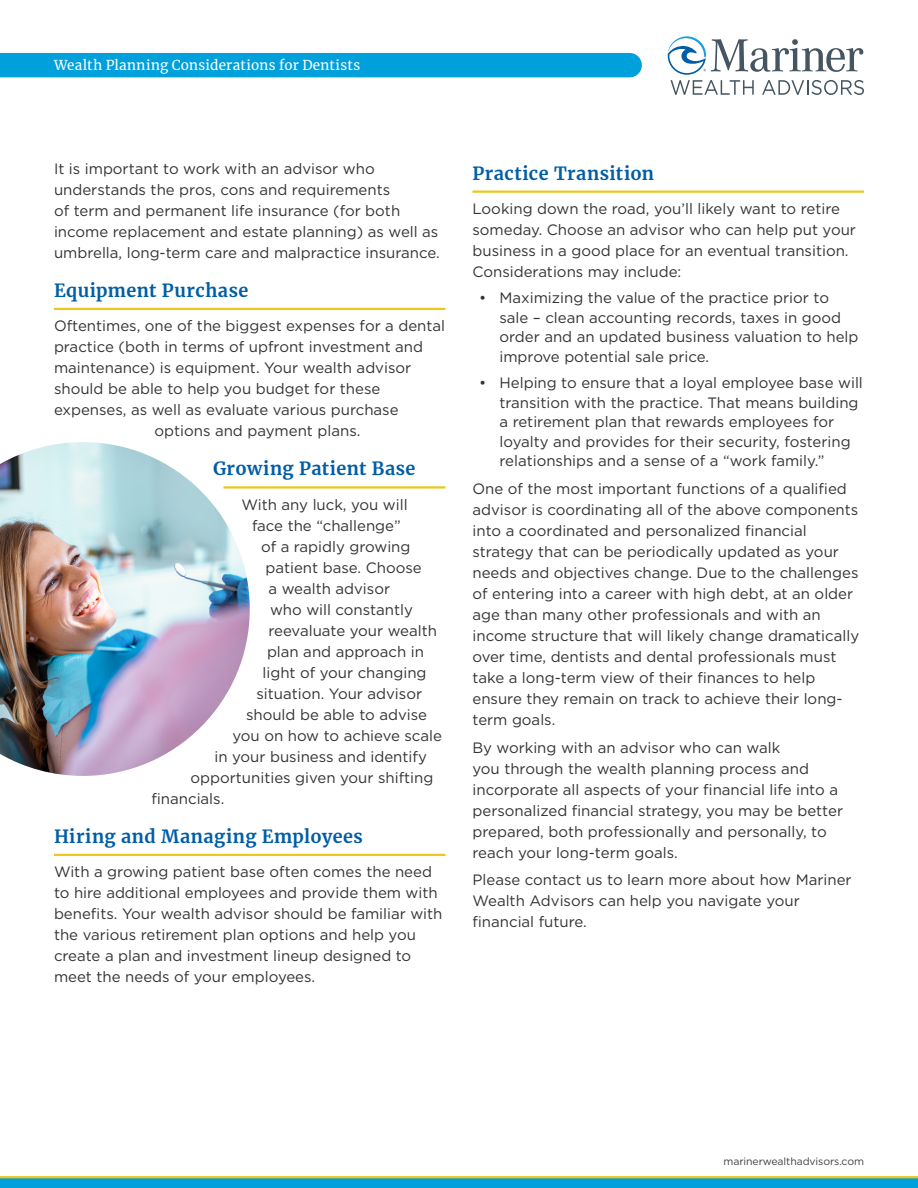
<style>
.page{position:relative;width:918px;height:1188px;background:#fff}
.page>*{position:absolute;margin:0;border:0;box-sizing:border-box;transform-origin:0 0}
.t1{font:700 18px "Merriweather";letter-spacing:.025em;color:#005da6}
.t2{font:15px/21px "Gotham";color:#333334}
.t3{font:13.5px "Merriweather";letter-spacing:.02em;color:#fff}
.t4{font:10.5px "Gotham";letter-spacing:-.01em;color:#414042}
</style>
<div class="page">
<svg style="left:0;top:1176px;width:918px;height:12px;background:#2da8b8"></svg>
<svg style="left:668px;top:36px;width:196px;height:59px"></svg>
<div style="left:0;top:53px;width:642px;height:24px;background:#00a0dd"></div>
<hr style="left:54px;top:308px;width:392px;height:2px;background:#eac81c">
<hr style="left:224px;top:486px;width:222px;height:3px;background:#eac81c">
<hr style="left:54px;top:854px;width:392px;height:2px;background:#eac81c">
<hr style="left:472px;top:191px;width:392px;height:2px;background:#eac81c">
<img style="left:0;top:442px;width:250px;height:334px">
<p class="t3" style="left:54px;top:56px;width:308px">Wealth Planning Considerations for Dentists</p>
<p class="t2" style="left:54px;top:158px;width:387px">It is important to work with an advisor who understands the pros, cons and requirements<br>of term and permanent life insurance (for both income replacement and estate planning) as well as umbrella, long-term care and malpractice insurance.</p>
<p class="t1" style="left:54px;top:278px;width:196px">Equipment Purchase</p>
<p class="t2" style="left:54px;top:315px;width:393px">Oftentimes, one of the biggest expenses for a dental</p>
<p class="t2" style="left:54px;top:336px;width:371px">practice (both in terms of upfront investment and</p>
<p class="t2" style="left:54px;top:357px;width:359px">maintenance) is equipment. Your wealth advisor</p>
<p class="t2" style="left:54px;top:378px;width:328px">should be able to help you budget for these</p>
<p class="t2" style="left:54px;top:399px;width:346px">expenses, as well as evaluate various purchase</p>
<p class="t2" style="left:154px;top:420px;width:208px">options and payment plans.</p>
<p class="t1" style="left:213px;top:456px;width:204px">Growing Patient Base</p>
<p class="t2" style="left:242px;top:494px;width:168px">With any luck, you will</p>
<p class="t2" style="left:252px;top:515px;width:150px">face the “challenge”</p>
<p class="t2" style="left:261px;top:536px;width:151px">of a rapidly growing</p>
<p class="t2" style="left:266px;top:557px;width:158px">patient base. Choose</p>
<p class="t2" style="left:268px;top:578px;width:123px">a wealth advisor</p>
<p class="t2" style="left:270px;top:599px;width:145px">who will constantly</p>
<p class="t2" style="left:268px;top:620px;width:170px">reevaluate your wealth</p>
<p class="t2" style="left:267px;top:641px;width:158px">plan and approach in</p>
<p class="t2" style="left:262px;top:662px;width:166px">light of your changing</p>
<p class="t2" style="left:256px;top:683px;width:167px">situation. Your advisor</p>
<p class="t2" style="left:246px;top:704px;width:183px">should be able to advise</p>
<p class="t2" style="left:232px;top:725px;width:211px">you on how to achieve scale</p>
<p class="t2" style="left:214px;top:746px;width:214px">in your business and identify</p>
<p class="t2" style="left:190px;top:767px;width:244px">opportunities given your shifting</p>
<p class="t2" style="left:152px;top:788px;width:74px">financials.</p>
<p class="t1" style="left:54px;top:824px;width:310px">Hiring and Managing Employees</p>
<p class="t2" style="left:54px;top:861px;width:390px">With a growing patient base often comes the need to hire additional employees and provide them with benefits. Your wealth advisor should be familiar with the various retirement plan options and help you create a plan and investment lineup designed to meet the needs of your employees.</p>
<p class="t1" style="left:472px;top:161px;width:183px">Practice Transition</p>
<p class="t2" style="left:472px;top:198px;width:385px">Looking down the road, you’ll likely want to retire someday. Choose an advisor who can help put your business in a good place for an eventual transition.<br>Considerations may include:</p>
<p class="t2" style="left:500px;top:288px;width:361px;line-height:19.5px;text-indent:-20px">• Maximizing the value of the practice prior to sale – clean accounting records, taxes in good order and an updated business valuation to help improve potential sale price.</p>
<p class="t2" style="left:500px;top:373px;width:365px;line-height:19.5px;text-indent:-20px">• Helping to ensure that a loyal employee base will transition with the practice. That means building a retirement plan that rewards employees for loyalty and provides for their security, fostering relationships and a sense of a “work family.”</p>
<p class="t2" style="left:472px;top:478px;width:388px">One of the most important functions of a qualified advisor is coordinating all of the above components into a coordinated and personalized financial strategy that can be periodically updated as your needs and objectives change. Due to the challenges of entering into a career with high debt, at an older age than many other professionals and with an income structure that will likely change dramatically over time, dentists and dental professionals must take a long-term view of their finances to help ensure they remain on track to achieve their long&shy;term goals.</p>
<p class="t2" style="left:472px;top:737px;width:372px">By working with an advisor who can walk<br>you through the wealth planning process and incorporate all aspects of your financial life into a personalized financial strategy, you may be better prepared, both professionally and personally, to reach your long-term goals.</p>
<p class="t2" style="left:472px;top:869px;width:381px">Please contact us to learn more about how Mariner<br>Wealth Advisors can help you navigate your financial future.</p>
<p class="t4" style="left:724px;top:1155px;width:142px">marinerwealthadvisors.com</p>
</div>
